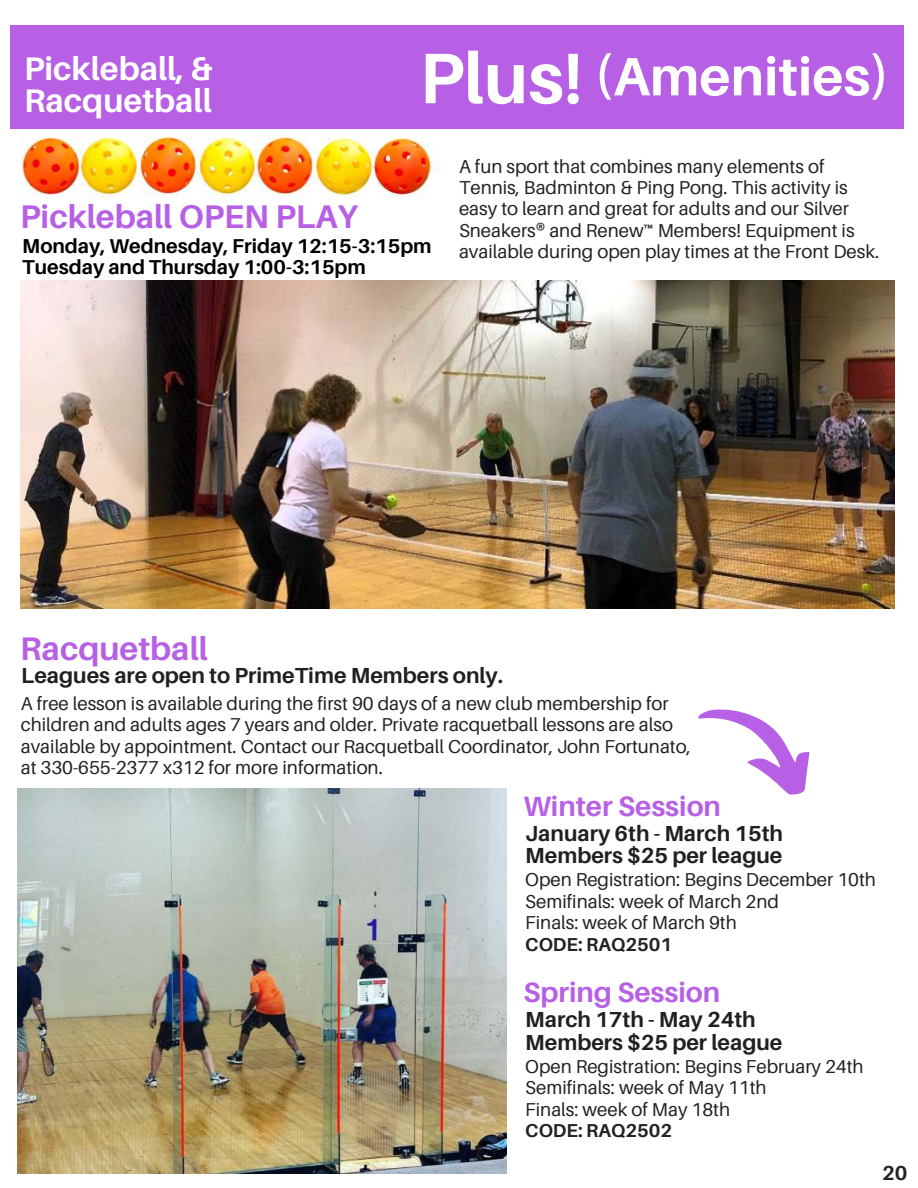
<style>
.page{position:relative;width:918px;height:1188px;background:#fff}
.page>*{position:absolute;margin:0;border:0;box-sizing:border-box;transform-origin:0 0}
.t1{font:700 54px "Aileron";color:#fff}
.t2{font:700 32.7px "Aileron";color:#b760e6}
.t3{font:700 32.7px/32.7px "Aileron";color:#fff}
.t4{font:700 28.05px "Aileron";color:#b760e6}
.t5{font:700 21.75px/22.5px "Aileron";color:#231f1f}
.t6{font:700 20.25px "Aileron";color:#222}
.t7{font:700 20.1px/20.2px "Aileron";color:#000}
.t8{font:18.6px/21.3px "Aileron";color:#222}
.t9{font:700 18.6px "Aileron";color:#222}
.s1{font-size:71.55px}
</style>
<div class="page">
<img style="left:22px;top:136px;width:416px;height:63px">
<div style="left:11px;top:25px;width:893px;height:104px;background:#b760e6"></div>
<img style="left:20px;top:280px;width:874px;height:329px">
<svg style="left:698px;top:709px;width:111px;height:86px"></svg>
<img style="left:18px;top:789px;width:488px;height:385px">
<h2 class="t3" style="left:24px;top:52px;width:190px">Pickleball, &amp;<br>Racquetball</h2>
<h1 class="t1" style="left:419px;top:46px;width:472px"><span class="s1">Plus!</span> (Amenities)</h1>
<h2 class="t2" style="left:20px;top:199px;width:339px">Pickleball OPEN PLAY</h2>
<p class="t7" style="left:22px;top:236px;width:411px">Monday, Wednesday, Friday 12:15-3:15pm<br>Tuesday and Thursday 1:00-3:15pm</p>
<p class="t8" style="left:459px;top:156px;width:422px">A fun sport that combines many elements of Tennis, Badminton &amp; Ping Pong. This activity is easy to learn and great for adults and our Silver Sneakers® and Renew™ Members! Equipment is available during open play times at the Front Desk.</p>
<h2 class="t2" style="left:20px;top:630px;width:189px">Racquetball</h2>
<p class="t5" style="left:21px;top:664px;width:484px">Leagues are open to PrimeTime Members only.</p>
<p class="t8" style="left:21px;top:693px;width:672px">A free lesson is available during the first 90 days of a new club membership for children and adults ages 7 years and older. Private racquetball lessons are also available by appointment. Contact our Racquetball Coordinator, John Fortunato, at 330-655-2377 x312 for more information.</p>
<h3 class="t4" style="left:523px;top:790px;width:199px">Winter Session</h3>
<p class="t5" style="left:525px;top:822px;width:259px">January 6th - March 15th<br>Members $25 per league</p>
<p class="t8" style="left:525px;top:870px;width:352px">Open Registration: Begins December 10th<br>Semifinals: week of March 2nd<br>Finals: week of March 9th</p>
<p class="t9" style="left:525px;top:934px;width:148px">CODE: RAQ2501</p>
<h3 class="t4" style="left:523px;top:977px;width:198px">Spring Session</h3>
<p class="t5" style="left:525px;top:1009px;width:259px">March 17th - May 24th<br>Members $25 per league</p>
<p class="t8" style="left:525px;top:1056px;width:340px">Open Registration: Begins February 24th<br>Semifinals: week of May 11th<br>Finals: week of May 18th</p>
<p class="t9" style="left:525px;top:1120px;width:148px">CODE: RAQ2502</p>
<p class="t6" style="left:882px;top:1162px;width:27px">20</p>
</div>
